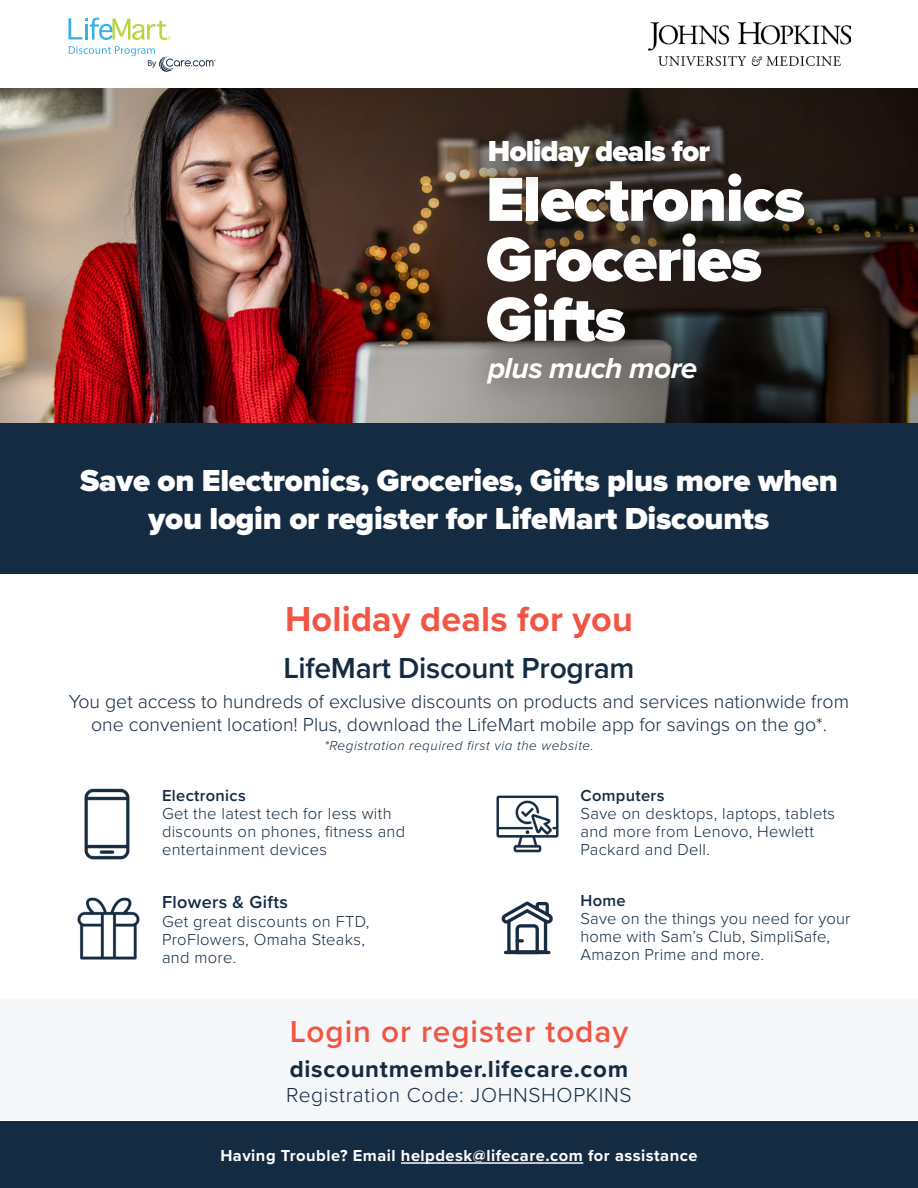
<style>
.page{position:relative;width:918px;height:1188px;background:#fff}
.page>*{position:absolute;margin:0;border:0;box-sizing:border-box;transform-origin:0 0}
.t1{font:900 64.5px/60px "Proxima Nova";letter-spacing:-.02em;color:#fff}
.t2{font:700 36px "Proxima Nova";letter-spacing:.005em;color:#f05643}
.t3{font:900 31.5px/37.8px "Proxima Nova";letter-spacing:-.01em;color:#fff;text-align:center}
.t4{font:600 31.5px "Proxima Nova";letter-spacing:.03em;color:#f05643}
.t5{font:600 30px "Proxima Nova";letter-spacing:-.01em;color:#142b42}
.t6{font:900 30px "Proxima Nova";letter-spacing:-.03em;color:#fff}
.t7{font:italic 700 30px "Proxima Nova";letter-spacing:-.02em;color:#fff}
.t8{font:700 24px "Proxima Nova";letter-spacing:.03em;color:#142b42}
.t9{font:300 21px "Proxima Nova";letter-spacing:.03em;color:#142b42}
.t10{font:300 19.5px/23.4px "Proxima Nova";color:#142b42;text-align:center}
.t11{font:600 18px "Proxima Nova";letter-spacing:.02em;color:#142b42}
.t12{font:300 16.5px/18px "Proxima Nova";letter-spacing:.02em;color:#142b42}
.t13{font:700 16.5px "Proxima Nova";letter-spacing:.03em;color:#fff}
.t14{font:italic 300 13.5px "Proxima Nova";letter-spacing:.04em;color:#142b42}
.t15{font:8.85px "Myriad Pro";color:#142b42}
.s1{font-weight:600}
</style>
<div class="page">
<img style="left:0;top:88px;width:918px;height:867px">
<div style="left:0;top:1121px;width:918px;height:67px;background:#142b42"></div>
<div style="left:0;top:422px;width:918px;height:151px;background:#142b42"></div>
<img style="left:21px;top:88px;width:897px;height:334px">
<div style="left:458px;top:145px;width:375px;height:226px;background:#231f20;opacity:.75"></div>
<div style="left:460px;top:111px;width:277px;height:84px;background:#231f20;opacity:.75"></div>
<div style="left:459px;top:332px;width:266px;height:78px;background:#231f20;opacity:.75"></div>
<img style="left:470px;top:766px;width:114px;height:114px">
<img style="left:60px;top:882px;width:98px;height:78px">
<img style="left:49px;top:767px;width:115px;height:115px">
<svg style="left:501px;top:901px;width:52px;height:53px"></svg>
<div style="left:0;top:999px;width:918px;height:121px;background:#f5f7f9"></div>
<hr style="left:401px;top:1162px;width:182px;height:2px;background:#fff">
<svg style="left:68px;top:18px;width:103px;height:22px"></svg>
<svg style="left:69px;top:46px;width:147px;height:26px"></svg>
<img style="left:648px;top:22px;width:202px;height:43px">
<p class="t15" style="left:147px;top:58px;width:11px">By</p>
<p class="t6" style="left:488px;top:129px;width:224px">Holiday deals for</p>
<p class="t1" style="left:486px;top:169px;width:321px">Electronics<br>Groceries<br>Gifts</p>
<p class="t7" style="left:488px;top:346px;width:211px">plus much more</p>
<p class="t3" style="left:80px;top:462px;width:759px">Save on Electronics, Groceries, Gifts plus more when you login or register for LifeMart Discounts</p>
<p class="t2" style="left:285px;top:592px;width:349px">Holiday deals for you</p>
<p class="t5" style="left:283px;top:645px;width:353px">LifeMart Discount Program</p>
<p class="t10" style="left:69px;top:688px;width:782px">You get access to hundreds of exclusive discounts on products and services nationwide from one convenient location! Plus, download the LifeMart mobile app for savings on the go*.</p>
<p class="t14" style="left:324px;top:735px;width:271px">*Registration required first via the website.</p>
<p class="t12" style="left:580px;top:785px;width:256px"><span class="s1">Computers<br></span>Save on desktops, laptops, tablets and more from Lenovo, Hewlett<br>Packard and Dell.</p>
<p class="t12" style="left:162px;top:785px;width:245px"><span class="s1">Electronics<br></span>Get the latest tech for less with discounts on phones, fitness and entertainment devices</p>
<p class="t11" style="left:162px;top:889px;width:127px">Flowers &amp; Gifts</p>
<p class="t12" style="left:162px;top:912px;width:209px">Get great discounts on FTD,<br>ProFlowers, Omaha Steaks, and more.</p>
<p class="t12" style="left:580px;top:890px;width:272px"><span class="s1">Home<br></span>Save on the things you need for your home with Sam’s Club, SimpliSafe,<br>Amazon Prime and more.</p>
<p class="t4" style="left:290px;top:1008px;width:340px">Login or register today</p>
<p class="t8" style="left:290px;top:1051px;width:340px">discountmember.lifecare.com</p>
<p class="t9" style="left:286px;top:1080px;width:347px">Registration Code: JOHNSHOPKINS</p>
<p class="t13" style="left:220px;top:1143px;width:479px">Having Trouble? Email helpdesk@lifecare.com for assistance</p>
</div>
